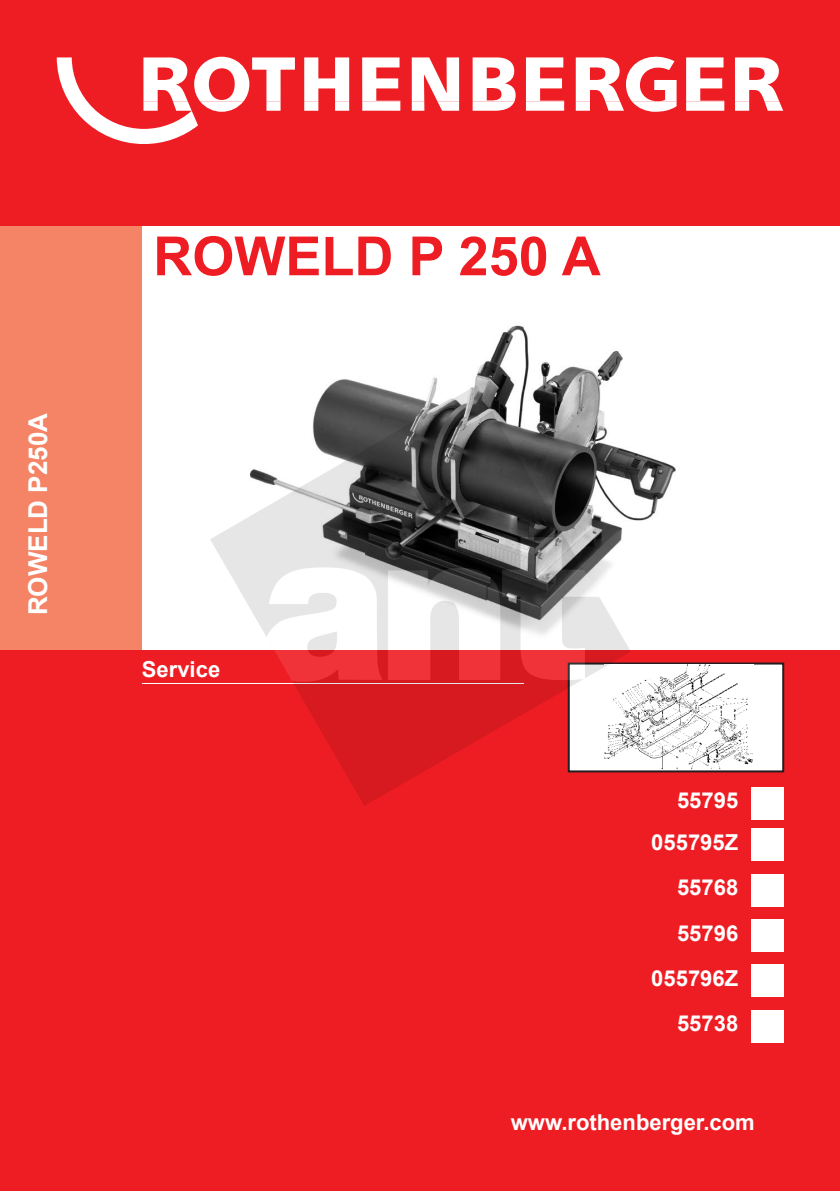
<style>
.page{position:relative;width:840px;height:1191px;background:#fff}
.page>*{position:absolute;margin:0;border:0;box-sizing:border-box;transform-origin:0 0}
.t1{font:700 54px "Arial";color:#ee1d23}
.t2{font:700 26px "Arial";color:#fff}
.t3{font:700 22px/45.4px "Arial";color:#fff;text-align:right}
</style>
<div class="page">
<div style="left:0;top:0;width:839px;height:1191px;background:#ee1d23"></div>
<div style="left:142px;top:226px;width:697px;height:424px;background:#fff"></div>
<div style="left:0;top:226px;width:142px;height:424px;background:#f48465"></div>
<div style="left:567px;top:662px;width:216px;height:110px;background:#fff;border:2px solid #231f20"></div>
<svg style="left:57px;top:57px;width:725px;height:87px"></svg>
<hr style="left:142px;top:683px;width:381px;height:1px;background:#fff">
<img style="left:330px;top:325px;width:346px;height:196px">
<img style="left:629px;top:664px;width:123px;height:106px">
<div style="left:750px;top:787px;width:32px;height:32px;background:#fff"></div>
<div style="left:750px;top:828px;width:32px;height:32px;background:#fff"></div>
<div style="left:750px;top:874px;width:32px;height:32px;background:#fff"></div>
<div style="left:750px;top:919px;width:32px;height:32px;background:#fff"></div>
<div style="left:750px;top:964px;width:32px;height:33px;background:#fff"></div>
<div style="left:750px;top:1010px;width:32px;height:32px;background:#fff"></div>
<img style="left:210px;top:386px;width:419px;height:419px">
<p class="t2" style="left:21px;top:615px;width:204px;rotate:-90deg">ROWELD P250A</p>
<h1 class="t1" style="left:153px;top:220px;width:449px">ROWELD P 250 A</h1>
<p class="t3" style="left:142px;top:647px;width:80px">Service</p>
<p class="t3" style="left:651px;top:780px;width:88px;line-height:41.6px">55795<br>055795Z</p>
<p class="t3" style="left:651px;top:865px;width:88px">55768<br>55796<br>055796Z<br>55738</p>
<p class="t3" style="left:510px;top:1100px;width:245px">www.rothenberger.com</p>
</div>
